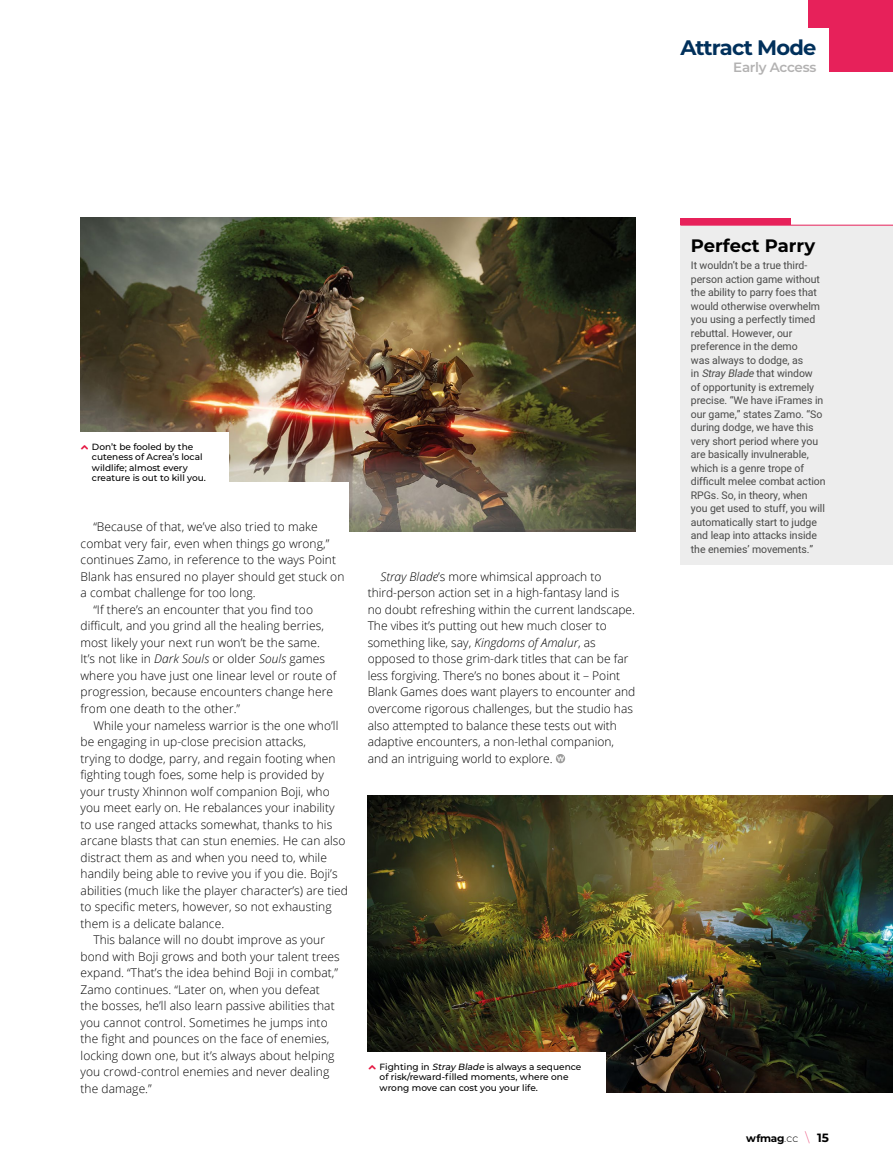
<style>
.page{position:relative;width:893px;height:1174px;background:#fff}
.page>*{position:absolute;margin:0;border:0;box-sizing:border-box;transform-origin:0 0}
.t1{font:700 21px "Montserrat";letter-spacing:-.04em;color:#00305b}
.t2{font:700 18px "Montserrat";color:#000}
.t3{font:600 13.5px "Montserrat";letter-spacing:-.025em;color:#b3b2b2}
.t4{font:300 12px/16.5px "Open Sans";letter-spacing:.005em;color:#000}
.t5{font:10.5px/13.5px "Heebo";letter-spacing:-.005em;color:#4a4a49}
.t6{font:700 10.5px "Montserrat";letter-spacing:-.02em;color:#000}
.t7{font:500 9px/10.5px "Montserrat";color:#000}
.s1{font-style:italic}
.s2{font-weight:300}
.s3{font-weight:200;font-size:12.9px;color:#e7215a}
.s4{font-size:12px}
</style>
<div class="page">
<img style="left:81px;top:218px;width:555px;height:313px">
<div style="left:57px;top:482px;width:292px;height:118px;background:#fff"></div>
<div style="left:681px;top:225px;width:212px;height:339px;background:#ededed"></div>
<div style="left:681px;top:218px;width:110px;height:7px;background:#e7215a"></div>
<hr style="left:680px;top:225px;width:213px;height:1px;background:#e7215a">
<div style="left:556px;top:754px;width:9px;height:9px;background:#a5a5a4;border-radius:50%"></div>
<svg style="left:557px;top:756px;width:7px;height:5px"></svg>
<div style="left:74px;top:432px;width:155px;height:57px;background:#fff"></div>
<img style="left:368px;top:795px;width:525px;height:297px">
<div style="left:362px;top:1052px;width:244px;height:47px;background:#fff"></div>
<div style="left:808px;top:0;width:85px;height:72px;background:#e7215a"></div>
<div style="left:670px;top:29px;width:159px;height:57px;background:#fff"></div>
<h1 class="t1" style="left:680px;top:33px;width:137px">Attract Mode</h1>
<p class="t3" style="left:733px;top:58px;width:85px">Early Access</p>
<p class="t7" style="left:92px;top:441px;width:116px">Don’t be fooled by the cuteness of Acrea’s local wildlife; almost every creature is out to kill you.</p>
<p class="t4" style="left:93px;top:518px;width:226px">“Because of that, we’ve also tried to make</p>
<p class="t4" style="left:81px;top:535px;width:250px">combat very fair, even when things go wrong,”</p>
<p class="t4" style="left:81px;top:551px;width:257px">continues Zamo, in reference to the ways Point</p>
<p class="t4" style="left:81px;top:568px;width:265px">Blank has ensured no player should get stuck on</p>
<p class="t4" style="left:81px;top:584px;width:177px">a combat challenge for too long.</p>
<p class="t4" style="left:93px;top:601px;width:221px">“If there’s an encounter that you find too</p>
<p class="t4" style="left:81px;top:617px;width:245px">difficult, and you grind all the healing berries,</p>
<p class="t4" style="left:81px;top:634px;width:241px">most likely your next run won’t be the same.</p>
<p class="t4" style="left:81px;top:650px;width:246px">It’s not like in <span class="s1">Dark Souls</span> or older <span class="s1">Souls</span> games</p>
<p class="t4" style="left:81px;top:667px;width:257px">where you have just one linear level or route of</p>
<p class="t4" style="left:81px;top:683px;width:254px">progression, because encounters change here</p>
<p class="t4" style="left:81px;top:700px;width:161px">from one death to the other.”</p>
<p class="t4" style="left:93px;top:716px;width:247px">While your nameless warrior is the one who’ll</p>
<p class="t4" style="left:81px;top:733px;width:227px">be engaging in up-close precision attacks,</p>
<p class="t4" style="left:81px;top:749px;width:257px">trying to dodge, parry, and regain footing when</p>
<p class="t4" style="left:81px;top:766px;width:245px">fighting tough foes, some help is provided by</p>
<p class="t4" style="left:81px;top:782px;width:251px">your trusty Xhinnon wolf companion Boji, who</p>
<p class="t4" style="left:81px;top:799px;width:256px">you meet early on. He rebalances your inability</p>
<p class="t4" style="left:81px;top:815px;width:253px">to use ranged attacks somewhat, thanks to his</p>
<p class="t4" style="left:81px;top:832px;width:266px">arcane blasts that can stun enemies. He can also</p>
<p class="t4" style="left:81px;top:848px;width:248px">distract them as and when you need to, while</p>
<p class="t4" style="left:81px;top:865px;width:259px">handily being able to revive you if you die. Boji’s</p>
<p class="t4" style="left:81px;top:881px;width:269px">abilities (much like the player character’s) are tied</p>
<p class="t4" style="left:81px;top:898px;width:253px">to specific meters, however, so not exhausting</p>
<p class="t4" style="left:81px;top:914px;width:145px">them is a delicate balance.</p>
<p class="t4" style="left:93px;top:931px;width:233px">This balance will no doubt improve as your</p>
<p class="t4" style="left:81px;top:947px;width:261px">bond with Boji grows and both your talent trees</p>
<p class="t4" style="left:81px;top:964px;width:259px">expand. “That’s the idea behind Boji in combat,”</p>
<p class="t4" style="left:81px;top:980px;width:241px">Zamo continues. “Later on, when you defeat</p>
<p class="t4" style="left:81px;top:997px;width:256px">the bosses, he’ll also learn passive abilities that</p>
<p class="t4" style="left:81px;top:1013px;width:249px">you cannot control. Sometimes he jumps into</p>
<p class="t4" style="left:81px;top:1030px;width:250px">the fight and pounces on the face of enemies,</p>
<p class="t4" style="left:81px;top:1046px;width:255px">locking down one, but it’s always about helping</p>
<p class="t4" style="left:81px;top:1063px;width:250px">you crowd-control enemies and never dealing</p>
<p class="t4" style="left:81px;top:1079px;width:73px">the damage.”</p>
<p class="t4" style="left:368px;top:568px;width:269px;text-indent:13px"><span class="s1">Stray Blade</span>’s more whimsical approach to third-person action set in a high-fantasy land is no doubt refreshing within the current landscape.<br>The vibes it’s putting out hew much closer to something like, say, <span class="s1">Kingdoms of Amalur</span>, as opposed to those grim-dark titles that can be far less forgiving. There’s no bones about it – Point Blank Games does want players to encounter and overcome rigorous challenges, but the studio has also attempted to balance these tests out with adaptive encounters, a non-lethal companion, and an intriguing world to explore.</p>
<p class="t7" style="left:380px;top:1060px;width:203px">Fighting in <span class="s1">Stray Blade</span> is always a sequence of risk/reward-filled moments, where one wrong move can cost you your life.</p>
<h2 class="t2" style="left:691px;top:232px;width:126px">Perfect Parry</h2>
<p class="t5" style="left:691px;top:259px;width:136px">It wouldn’t be a true third&shy;person action game without the ability to parry foes that would otherwise overwhelm you using a perfectly timed rebuttal. However, our preference in the demo<br>was always to dodge, as<br>in <span class="s1">Stray Blade</span> that window<br>of opportunity is extremely precise. “We have iFrames in our game,” states Zamo. “So during dodge, we have this very short period where you are basically invulnerable, which is a genre trope of difficult melee combat action<br>RPGs. So, in theory, when you get used to stuff, you will automatically start to judge and leap into attacks inside the enemies’ movements.”</p>
<p class="t6" style="left:746px;top:1130px;width:84px">wfmag<span class="s2">.cc</span> <span class="s3">\</span> <span class="s4">15</span></p>
</div>
